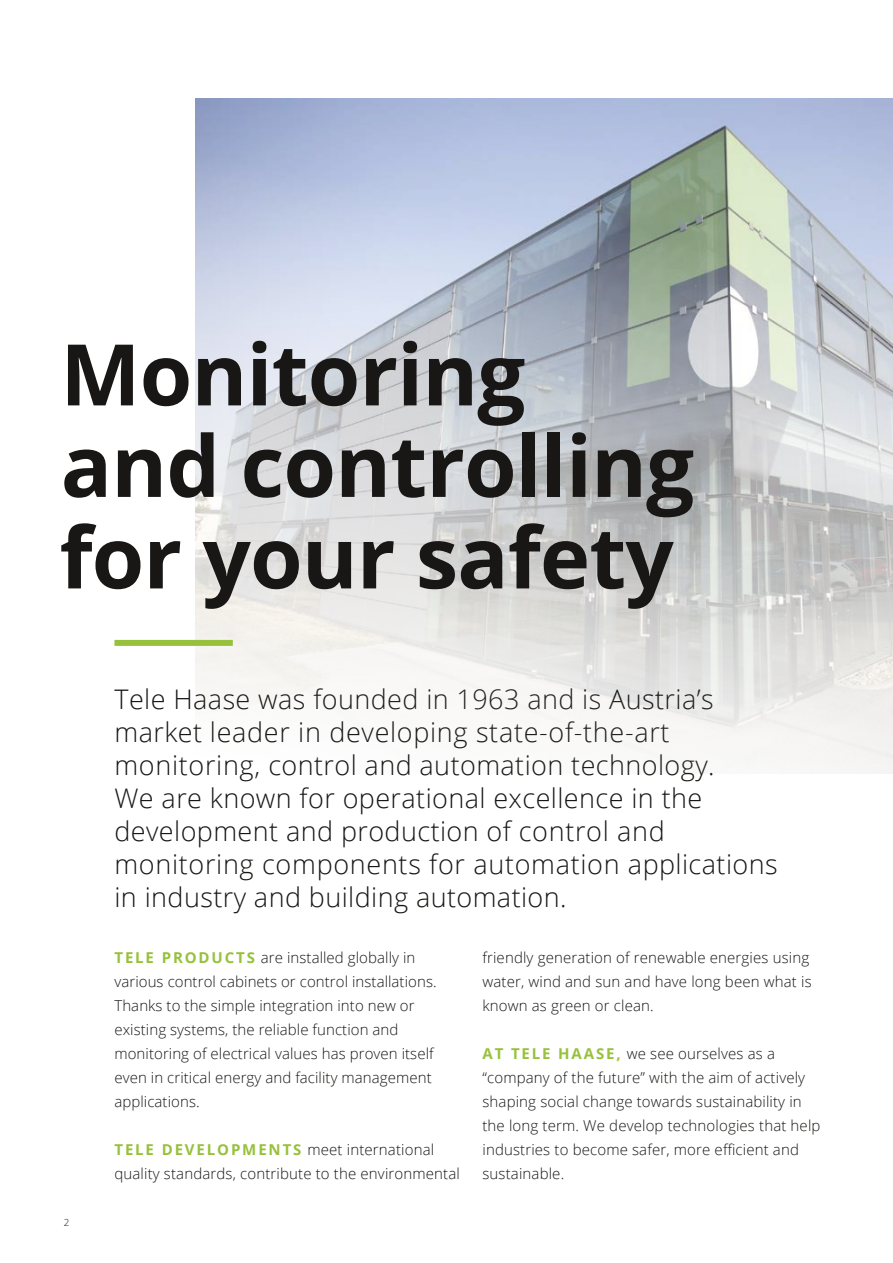
<style>
.page{position:relative;width:893px;height:1263px;background:#fff}
.page>*{position:absolute;margin:0;border:0;box-sizing:border-box;transform-origin:0 0}
.t1{font:700 85.05px/91.5px "Open Sans";letter-spacing:-.01em;color:#181715}
.t2{font:300 27px/33px "Open Sans";letter-spacing:.015em;color:#181715}
.t3{font:300 15px/24px "Open Sans";letter-spacing:.01em;color:#181715}
.t4{font:300 9.75px "Open Sans";color:#181715}
.s1{font-weight:700;color:#97c13c}
</style>
<div class="page">
<img style="left:196px;top:99px;width:697px;height:675px">
<div style="left:114px;top:640px;width:119px;height:6px;background:#97c13c"></div>
<h1 class="t1" style="left:60px;top:327px;width:636px">Monitoring and controlling for your safety</h1>
<p class="t4" style="left:64px;top:1215px;width:7px">2</p>
<p class="t2" style="left:114px;top:682px;width:665px">Tele Haase was founded in 1963 and is Austria’s market leader in developing state-of-the-art monitoring, control and automation technology.<br>We are known for operational excellence in the development and production of control and monitoring components for automation applications in industry and building automation.</p>
<p class="t3" style="left:114px;top:945px;width:324px"><span class="s1">TELE PRODUCTS</span> are installed globally in various control cabinets or control installations.<br>Thanks to the simple integration into new or existing systems, the reliable function and monitoring of electrical values has proven itself even in critical energy and facility management applications.</p>
<p class="t3" style="left:114px;top:1137px;width:347px"><span class="s1">TELE DEVELOPMENTS</span> meet international quality standards, contribute to the environmental</p>
<p class="t3" style="left:482px;top:945px;width:331px">friendly generation of renewable energies using water, wind and sun and have long been what is known as green or clean.</p>
<p class="t3" style="left:482px;top:1041px;width:340px"><span class="s1">AT TELE HAASE,</span> we see ourselves as a “company of the future” with the aim of actively shaping social change towards sustainability in the long term. We develop technologies that help industries to become safer, more efficient and sustainable.</p>
</div>
